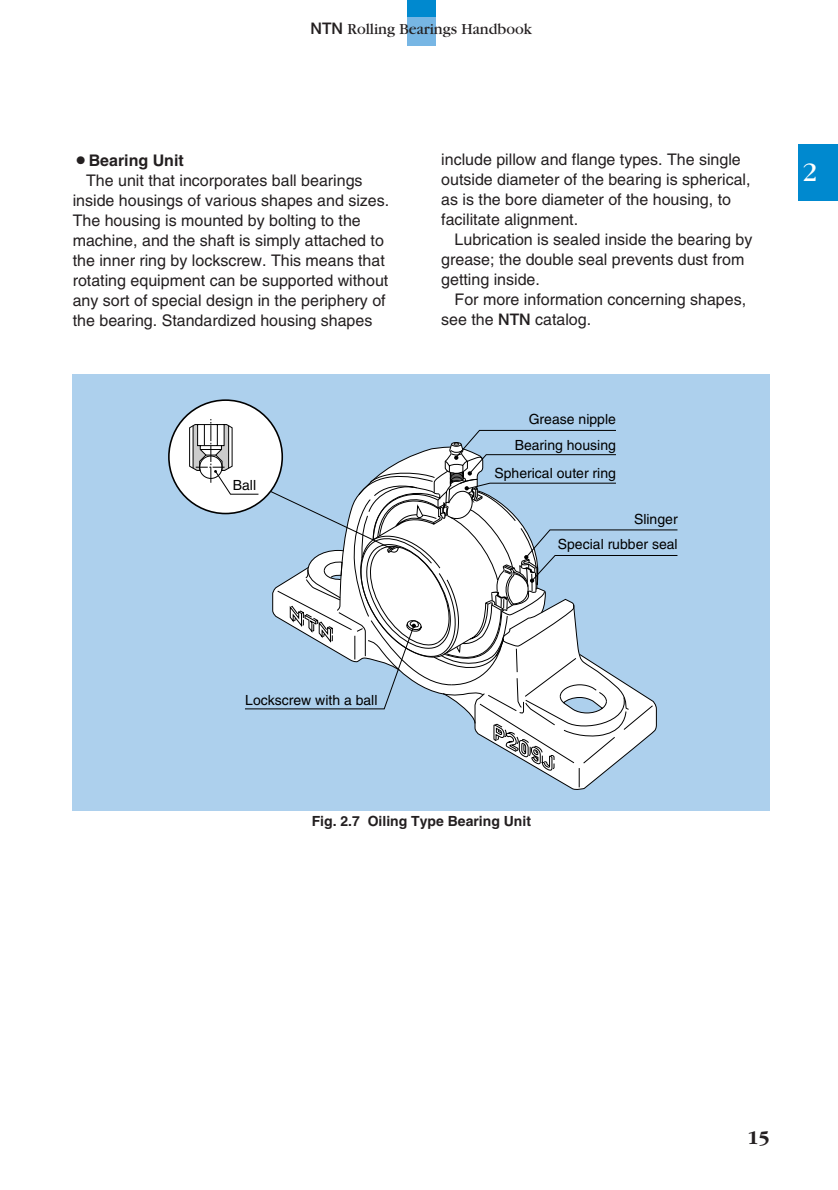
<style>
.page{position:relative;width:838px;height:1190px;background:#fff}
.page>*{position:absolute;margin:0;border:0;box-sizing:border-box;transform-origin:0 0}
.t1{font:28px "Garamond";color:#fff}
.t2{font:700 20px "Garamond";color:#231f20}
.t3{font:16px/20px "Helvetica";color:#231f20}
.t4{font:16px "Garamond";color:#231f20}
.t5{font:700 16px "Helvetica";color:#231f20}
.t6{font:14px/25.6px "Helvetica";color:#000;text-align:right}
.t7{font:700 14px "Helvetica";color:#231f20}
.s1{font-family:"Helvetica Neue";font-weight:500}
</style>
<div class="page">
<div style="left:407px;top:0;width:29px;height:17px;background:#0089cf"></div>
<div style="left:407px;top:17px;width:29px;height:28px;background:#77b6e4"></div>
<div style="left:798px;top:145px;width:40px;height:56px;background:#0089cf"></div>
<div style="left:73px;top:374px;width:697px;height:437px;background:#add0ed"></div>
<div style="left:168px;top:399px;width:115px;height:115px;background:#fff;border:2px solid #000;border-radius:50%"></div>
<svg style="left:189px;top:419px;width:489px;height:371px"></svg>
<p class="t4" style="left:311px;top:23px;width:223px"><span class="s1">NTN</span> Rolling Bearings Handbook</p>
<p class="t5" style="left:73px;top:154px;width:113px">○Bearing Unit</p>
<p class="t3" style="left:86px;top:172px;width:278px">The unit that incorporates ball bearings</p>
<p class="t3" style="left:73px;top:192px;width:318px">inside housings of various shapes and sizes.</p>
<p class="t3" style="left:73px;top:212px;width:290px">The housing is mounted by bolting to the</p>
<p class="t3" style="left:73px;top:232px;width:313px">machine, and the shaft is simply attached to</p>
<p class="t3" style="left:73px;top:252px;width:314px">the inner ring by lockscrew. This means that</p>
<p class="t3" style="left:73px;top:272px;width:317px">rotating equipment can be supported without</p>
<p class="t3" style="left:73px;top:292px;width:314px">any sort of special design in the periphery of</p>
<p class="t3" style="left:73px;top:312px;width:301px">the bearing. Standardized housing shapes</p>
<p class="t6" style="left:233px;top:474px;width:25px">Ball</p>
<p class="t3" style="left:441px;top:150px;width:311px">include pillow and flange types. The single outside diameter of the bearing is spherical, as is the bore diameter of the housing, to facilitate alignment.</p>
<p class="t3" style="left:441px;top:230px;width:313px;text-indent:13px">Lubrication is sealed inside the bearing by grease; the double seal prevents dust from getting inside.</p>
<p class="t3" style="left:441px;top:290px;width:306px;text-indent:13px">For more information concerning shapes, see the <span class="s1">NTN</span> catalog.</p>
<p class="t6" style="left:515px;top:408px;width:103px">Grease nipple<br>Bearing housing</p>
<p class="t6" style="left:495px;top:462px;width:123px">Spherical outer ring</p>
<p class="t6" style="left:558px;top:508px;width:121px;line-height:25px">Slinger<br>Special rubber seal</p>
<h1 class="t1" style="left:802px;top:163px;width:16px">2</h1>
<p class="t6" style="left:245px;top:688px;width:134px">Lockscrew with a ball</p>
<p class="t7" style="left:312px;top:816px;width:221px">Fig. 2.7 Oiling Type Bearing Unit</p>
<p class="t2" style="left:747px;top:1129px;width:24px">15</p>
</div>
